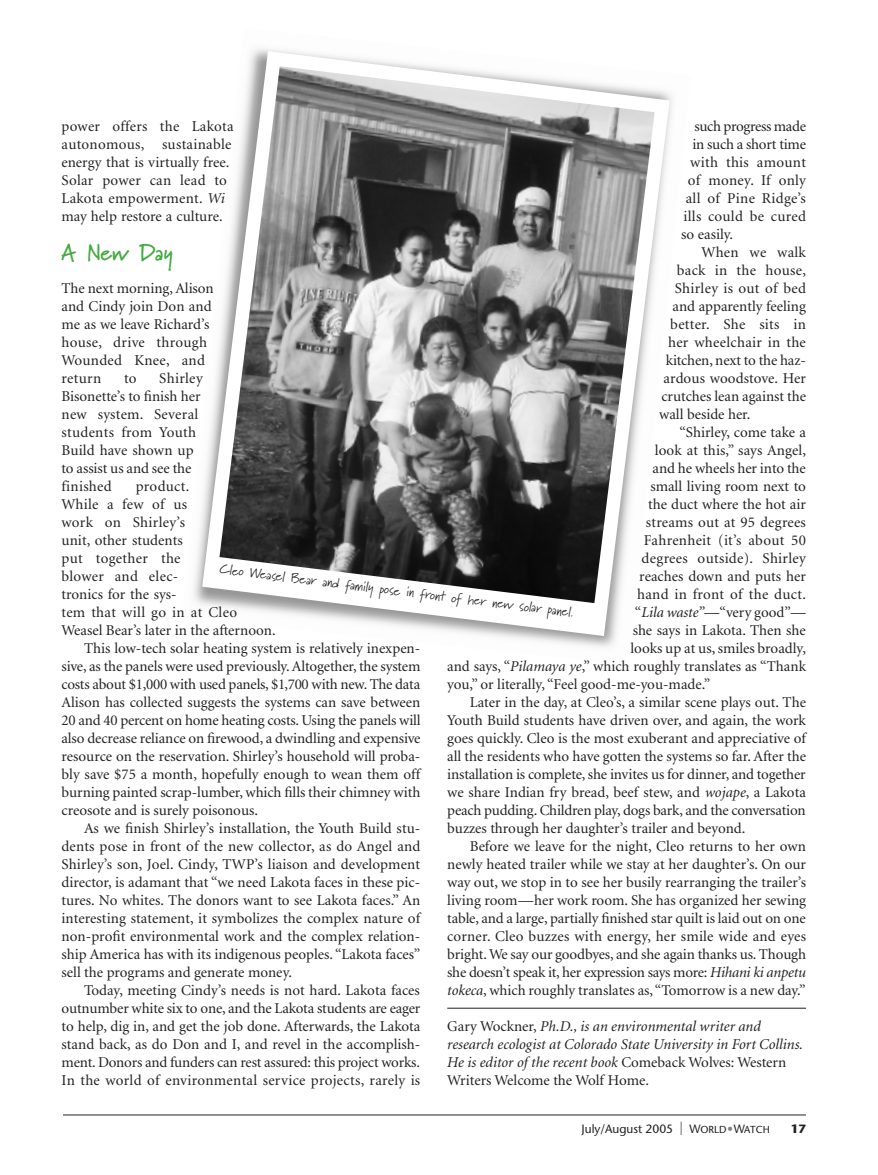
<style>
.page{position:relative;width:878px;height:1175px;background:#fff}
.page>*{position:absolute;margin:0;border:0;box-sizing:border-box;transform-origin:0 0}
.t1{font:700 22.5px "Marydale";letter-spacing:-.01em;color:#44aa42}
.t2{font:15px/18px "Minion";color:#231f20}
.t3{font:15px "Minion";letter-spacing:.02em;color:#231f20}
.t4{font:italic 15px/18px "Minion";color:#231f20}
.t5{font:15px "Minion";letter-spacing:-.02em;color:#231f20}
.t6{font:13.5px "Marydale";color:#231f20}
.t7{font:12px "Stone Sans";color:#231f20}
.t8{font:700 12px "Stone Sans";color:#231f20}
.s1{font-style:italic}
.s2{font-style:normal}
.s3{font-size:18px}
.s4{font-size:10.2px}
.s5{color:#808285}
</style>
<div class="page">
<img style="left:193px;top:48px;width:479px;height:599px">
<hr style="left:63px;top:1114px;width:743px;height:1px;background:#231f20">
<hr style="left:447px;top:1008px;width:359px;height:1px;background:#231f20">
<svg style="left:202px;top:51px;width:467px;height:585px"></svg>
<img style="left:219px;top:66px;width:435px;height:537px">
<p class="t2" style="left:62px;top:118px;width:174px">power offers the Lakota autonomous, sustainable energy that is virtually free.<br>Solar power can lead to<br>Lakota empowerment. <span class="s1">Wi </span>may help restore a culture.</p>
<h1 class="t1" style="left:62px;top:239px;width:113px">A New Day</h1>
<p class="t2" style="left:62px;top:280px;width:154px">The next morning, Alison and Cindy join Don and me as we leave Richard’s house, drive through<br>Wounded Knee, and return</p>
<p class="t5" style="left:694px;top:120px;width:113px">such progress made</p>
<p class="t2" style="left:692px;top:136px;width:115px">in such a short time</p>
<p class="t3" style="left:690px;top:156px;width:117px">with this amount</p>
<p class="t2" style="left:688px;top:172px;width:119px">of money. If only</p>
<p class="t3" style="left:685px;top:192px;width:122px">all of Pine Ridge’s</p>
<p class="t3" style="left:683px;top:210px;width:124px">ills could be cured</p>
<p class="t2" style="left:681px;top:226px;width:53px">so easily.</p>
<p class="t3" style="left:701px;top:246px;width:106px">When we walk</p>
<p class="t3" style="left:677px;top:264px;width:131px">back in the house,</p>
<p class="t3" style="left:674px;top:282px;width:133px">Shirley is out of bed</p>
<p class="t2" style="left:672px;top:298px;width:135px">and apparently feeling</p>
<p class="t3" style="left:670px;top:318px;width:137px">better. She sits in</p>
<p class="t3" style="left:668px;top:336px;width:139px">her wheelchair in the</p>
<p class="t2" style="left:665px;top:352px;width:142px">kitchen, next to the haz-</p>
<p class="t2" style="left:663px;top:370px;width:144px">ardous woodstove. Her</p>
<p class="t2" style="left:661px;top:388px;width:146px">crutches lean against the</p>
<p class="t2" style="left:659px;top:406px;width:93px">wall beside her.</p>
<p class="t2" style="left:679px;top:424px;width:128px">“Shirley, come take a</p>
<p class="t2" style="left:654px;top:442px;width:153px">look at this,” says Angel,</p>
<p class="t2" style="left:652px;top:460px;width:155px">and he wheels her into the</p>
<p class="t2" style="left:650px;top:478px;width:157px">small living room next to</p>
<p class="t2" style="left:648px;top:496px;width:159px">the duct where the hot air</p>
<p class="t2" style="left:646px;top:514px;width:161px">streams out at 95 degrees</p>
<p class="t3" style="left:643px;top:534px;width:164px">Fahrenheit (it’s about 50</p>
<p class="t3" style="left:641px;top:552px;width:166px">degrees outside). Shirley</p>
<p class="t2" style="left:639px;top:568px;width:168px">reaches down and puts her</p>
<p class="t3" style="left:637px;top:588px;width:170px">hand in front of the duct.</p>
<p class="t2" style="left:635px;top:604px;width:172px">“<span class="s1">Lila waste”</span>—“very good”—</p>
<p class="t2" style="left:632px;top:622px;width:175px">she says in Lakota. Then she</p>
<p class="t2" style="left:630px;top:640px;width:177px">looks up at us, smiles broadly,</p>
<p class="t2" style="left:447px;top:658px;width:360px">and says, “<span class="s1">Pilamaya ye</span>,” which roughly translates as “Thank</p>
<p class="t2" style="left:447px;top:676px;width:264px">you,” or literally, “Feel good-me-you-made.”</p>
<p class="t2" style="left:470px;top:694px;width:338px">Later in the day, at Cleo’s, a similar scene plays out. The</p>
<p class="t2" style="left:447px;top:712px;width:360px">Youth Build students have driven over, and again, the work</p>
<p class="t2" style="left:447px;top:730px;width:360px">goes quickly. Cleo is the most exuberant and appreciative of</p>
<p class="t2" style="left:447px;top:748px;width:360px">all the residents who have gotten the systems so far. After the</p>
<p class="t2" style="left:447px;top:766px;width:360px">installation is complete, she invites us for dinner, and together</p>
<p class="t2" style="left:447px;top:784px;width:360px">we share Indian fry bread, beef stew, and <span class="s1">wojape</span>, a Lakota</p>
<p class="t2" style="left:447px;top:802px;width:360px">peach pudding. Children play, dogs bark, and the conversation</p>
<p class="t2" style="left:447px;top:820px;width:300px">buzzes through her daughter’s trailer and beyond.</p>
<p class="t2" style="left:470px;top:838px;width:338px">Before we leave for the night, Cleo returns to her own</p>
<p class="t2" style="left:447px;top:856px;width:360px">newly heated trailer while we stay at her daughter’s. On our</p>
<p class="t2" style="left:447px;top:874px;width:360px">way out, we stop in to see her busily rearranging the trailer’s</p>
<p class="t2" style="left:447px;top:892px;width:360px">living room—her work room. She has organized her sewing</p>
<p class="t2" style="left:447px;top:910px;width:360px">table, and a large, partially finished star quilt is laid out on one</p>
<p class="t2" style="left:447px;top:928px;width:360px">corner. Cleo buzzes with energy, her smile wide and eyes</p>
<p class="t2" style="left:447px;top:946px;width:360px">bright. We say our goodbyes, and she again thanks us. Though</p>
<p class="t2" style="left:447px;top:964px;width:360px">she doesn’t speak it, her expression says more: <span class="s1">Hihani ki anpetu</span></p>
<p class="t2" style="left:447px;top:982px;width:360px"><span class="s1">tokeca</span>, which roughly translates as,“Tomorrow is a new day.”</p>
<p class="t4" style="left:447px;top:1018px;width:357px"><span class="s2">Gary Wockner,</span> Ph.D., is an environmental writer and research ecologist at Colorado State University in Fort Collins.<br>He is editor of the recent book <span class="s2">Comeback Wolves: Western Writers Welcome the Wolf Home.</span></p>
<p class="t2" style="left:62px;top:370px;width:143px;text-indent:98px">Shirley<br>Bisonette’s to finish her new system. Several students from Youth<br>Build have shown up to assist us and see the finished</p>
<p class="t2" style="left:124px;top:370px;width:14px">to</p>
<p class="t3" style="left:136px;top:480px;width:55px">product.</p>
<p class="t3" style="left:62px;top:498px;width:127px">While a few of us</p>
<p class="t3" style="left:62px;top:516px;width:125px">work on Shirley’s</p>
<p class="t2" style="left:62px;top:532px;width:123px">unit, other students</p>
<p class="t3" style="left:62px;top:552px;width:121px">put together the</p>
<p class="t3" style="left:62px;top:570px;width:118px">blower and elec-</p>
<p class="t2" style="left:61px;top:586px;width:117px">tronics for the sys-</p>
<p class="t3" style="left:61px;top:606px;width:177px">tem that will go in at Cleo</p>
<p class="t2" style="left:61px;top:622px;width:216px">Weasel Bear’s later in the afternoon.</p>
<p class="t2" style="left:84px;top:640px;width:338px">This low-tech solar heating system is relatively inexpen-</p>
<p class="t2" style="left:61px;top:658px;width:360px">sive, as the panels were used previously. Altogether, the system</p>
<p class="t2" style="left:61px;top:676px;width:360px">costs about $1,000 with used panels, $1,700 with new. The data</p>
<p class="t2" style="left:61px;top:694px;width:360px">Alison has collected suggests the systems can save between</p>
<p class="t2" style="left:61px;top:712px;width:360px">20 and 40 percent on home heating costs. Using the panels will</p>
<p class="t2" style="left:61px;top:730px;width:360px">also decrease reliance on firewood, a dwindling and expensive</p>
<p class="t2" style="left:61px;top:748px;width:360px">resource on the reservation. Shirley’s household will proba-</p>
<p class="t2" style="left:61px;top:766px;width:360px">bly save $75 a month, hopefully enough to wean them off</p>
<p class="t2" style="left:61px;top:784px;width:360px">burning painted scrap-lumber, which fills their chimney with</p>
<p class="t2" style="left:61px;top:802px;width:198px">creosote and is surely poisonous.</p>
<p class="t2" style="left:84px;top:820px;width:338px">As we finish Shirley’s installation, the Youth Build stu-</p>
<p class="t2" style="left:61px;top:838px;width:360px">dents pose in front of the new collector, as do Angel and</p>
<p class="t2" style="left:61px;top:856px;width:360px">Shirley’s son, Joel. Cindy, TWP’s liaison and development</p>
<p class="t2" style="left:61px;top:874px;width:360px">director, is adamant that “we need Lakota faces in these pic-</p>
<p class="t2" style="left:61px;top:892px;width:360px">tures. No whites. The donors want to see Lakota faces.” An</p>
<p class="t2" style="left:61px;top:910px;width:360px">interesting statement, it symbolizes the complex nature of</p>
<p class="t2" style="left:61px;top:928px;width:360px">non-profit environmental work and the complex relation-</p>
<p class="t2" style="left:61px;top:946px;width:360px">ship America has with its indigenous peoples. “Lakota faces”</p>
<p class="t2" style="left:61px;top:964px;width:232px">sell the programs and generate money.</p>
<p class="t2" style="left:84px;top:982px;width:337px">Today, meeting Cindy’s needs is not hard. Lakota faces</p>
<p class="t2" style="left:61px;top:1000px;width:360px">outnumber white six to one, and the Lakota students are eager</p>
<p class="t2" style="left:61px;top:1018px;width:360px">to help, dig in, and get the job done. Afterwards, the Lakota</p>
<p class="t2" style="left:61px;top:1036px;width:360px">stand back, as do Don and I, and revel in the accomplish-</p>
<p class="t2" style="left:61px;top:1054px;width:360px">ment. Donors and funders can rest assured: this project works.</p>
<p class="t3" style="left:61px;top:1074px;width:360px">In the world of environmental service projects, rarely is</p>
<p class="t6" style="left:221px;top:560px;width:358px;rotate:7deg">Cleo Weasel Bear and family pose in front of her new solar panel.</p>
<p class="t7" style="left:581px;top:1123px;width:190px">July/August 2005 <span class="s3">|</span> W<span class="s4">ORLD</span><span class="s5">•</span>W<span class="s4">ATCH</span></p>
<p class="t8" style="left:790px;top:1123px;width:17px">17</p>
</div>
